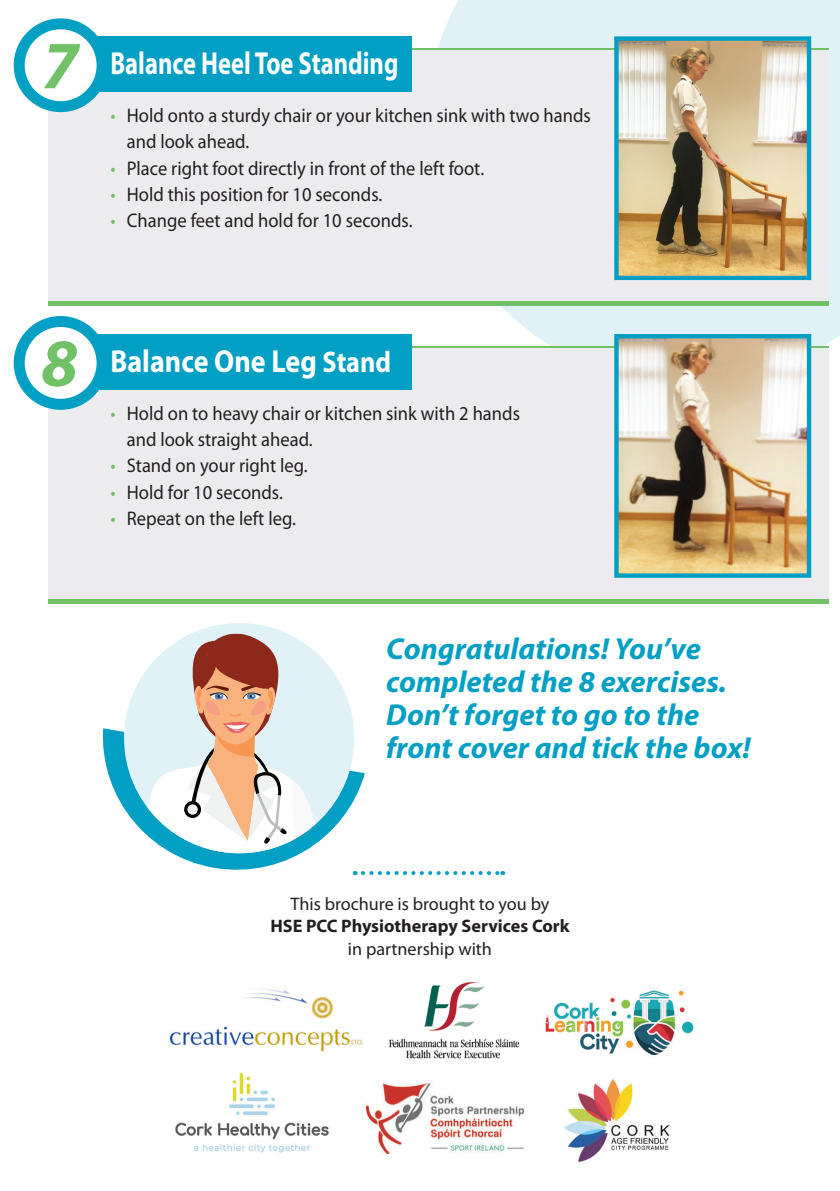
<style>
.page{position:relative;width:840px;height:1191px;background:#fff}
.page>*{position:absolute;margin:0;border:0;box-sizing:border-box;transform-origin:0 0}
.t1{font:italic 700 68px "Myriad Pro";color:#71c167}
.t2{font:700 32px "Myriad Pro";color:#fff;scale:.77 1}
.t3{font:700 32px "Myriad Pro";color:#fff;scale:.88 1}
.t4{font:italic 700 30.4px/33px "Myriad Pro";color:#009fc3}
.t5{font:19.8px/26.2px "Myriad Pro";color:#231f20;scale:.94 1}
.t6{font:18.2px "Myriad Pro";color:#231f20}
.t7{font:700 18.2px "Myriad Pro";color:#231f20}
.s1{color:#71c167}
.s2{font-size:29.8px}
</style>
<div class="page">
<svg style="left:438px;top:0;width:401px;height:384px;background:#e3f3f7"></svg>
<svg style="left:111px;top:784px;width:252px;height:91px"></svg>
<svg style="left:59px;top:603px;width:400px;height:181px"></svg>
<svg style="left:128px;top:633px;width:226px;height:220px"></svg>
<div style="left:48px;top:48px;width:780px;height:258px;background:#71c167"></div>
<div style="left:48px;top:50px;width:780px;height:251px;background:#ececee"></div>
<img style="left:619px;top:41px;width:186px;height:234px">
<div style="left:614px;top:36px;width:196px;height:244px;border:4px solid #009fc3"></div>
<div style="left:39px;top:36px;width:372px;height:56px;background:#009fc3"></div>
<div style="left:19px;top:24px;width:83px;height:83px;background:#fff;border-radius:50%"></div>
<div style="left:14px;top:18px;width:93px;height:94px;border:11px solid #009fc3;border-radius:50%"></div>
<svg style="left:48px;top:346px;width:780px;height:257px;background:#86c87f"></svg>
<div style="left:48px;top:348px;width:780px;height:250px;background:#ececee"></div>
<img style="left:619px;top:339px;width:186px;height:234px">
<div style="left:614px;top:334px;width:196px;height:244px;border:4px solid #009fc3"></div>
<div style="left:39px;top:334px;width:372px;height:56px;background:#009fc3"></div>
<div style="left:19px;top:321px;width:83px;height:83px;background:#fff;border-radius:50%"></div>
<div style="left:14px;top:316px;width:93px;height:94px;border:11px solid #009fc3;border-radius:50%"></div>
<svg style="left:363px;top:871px;width:140px;height:4px"></svg>
<img style="left:389px;top:982px;width:131px;height:77px">
<img style="left:169px;top:989px;width:195px;height:62px">
<img style="left:175px;top:1072px;width:154px;height:81px">
<img style="left:366px;top:1083px;width:157px;height:70px">
<img style="left:564px;top:1079px;width:106px;height:84px">
<img style="left:545px;top:990px;width:149px;height:66px">
<p class="t1" style="left:42px;top:21px;width:38px">7</p>
<p class="t2" style="left:110px;top:43px;width:375px">Balance Heel Toe Standing</p>
<p class="t5" style="left:127px;top:102px;width:495px;text-indent:-16px"><span class="s1">•</span> Hold onto a sturdy chair or your kitchen sink with two hands and look ahead.</p>
<p class="t5" style="left:110px;top:155px;width:399px"><span class="s1">•</span> Place right foot directly in front of the left foot.</p>
<p class="t5" style="left:110px;top:181px;width:291px"><span class="s1">•</span> Hold this position for 10 seconds.</p>
<p class="t5" style="left:110px;top:207px;width:323px"><span class="s1">•</span> Change feet and hold for 10 seconds.</p>
<p class="t1" style="left:41px;top:319px;width:38px">8</p>
<p class="t3" style="left:110px;top:340px;width:320px">Balance One Leg <span class="s2">Stand</span></p>
<p class="t5" style="left:110px;top:400px;width:437px"><span class="s1">•</span> Hold on to heavy chair or kitchen sink with 2 hands</p>
<p class="t5" style="left:127px;top:426px;width:199px">and look straight ahead.</p>
<p class="t5" style="left:110px;top:452px;width:211px"><span class="s1">•</span> Stand on your right leg.</p>
<p class="t5" style="left:110px;top:479px;width:185px"><span class="s1">•</span> Hold for 10 seconds.</p>
<p class="t5" style="left:110px;top:505px;width:199px"><span class="s1">•</span> Repeat on the left leg.</p>
<p class="t4" style="left:386px;top:631px;width:366px">Congratulations! You’ve completed the 8 exercises.<br>Don’t forget to go to the front cover and tick the box!</p>
<p class="t6" style="left:290px;top:892px;width:260px">This brochure is brought to you by</p>
<p class="t7" style="left:270px;top:914px;width:300px">HSE PCC Physiotherapy Services Cork</p>
<p class="t6" style="left:348px;top:937px;width:145px">in partnership with</p>
</div>
